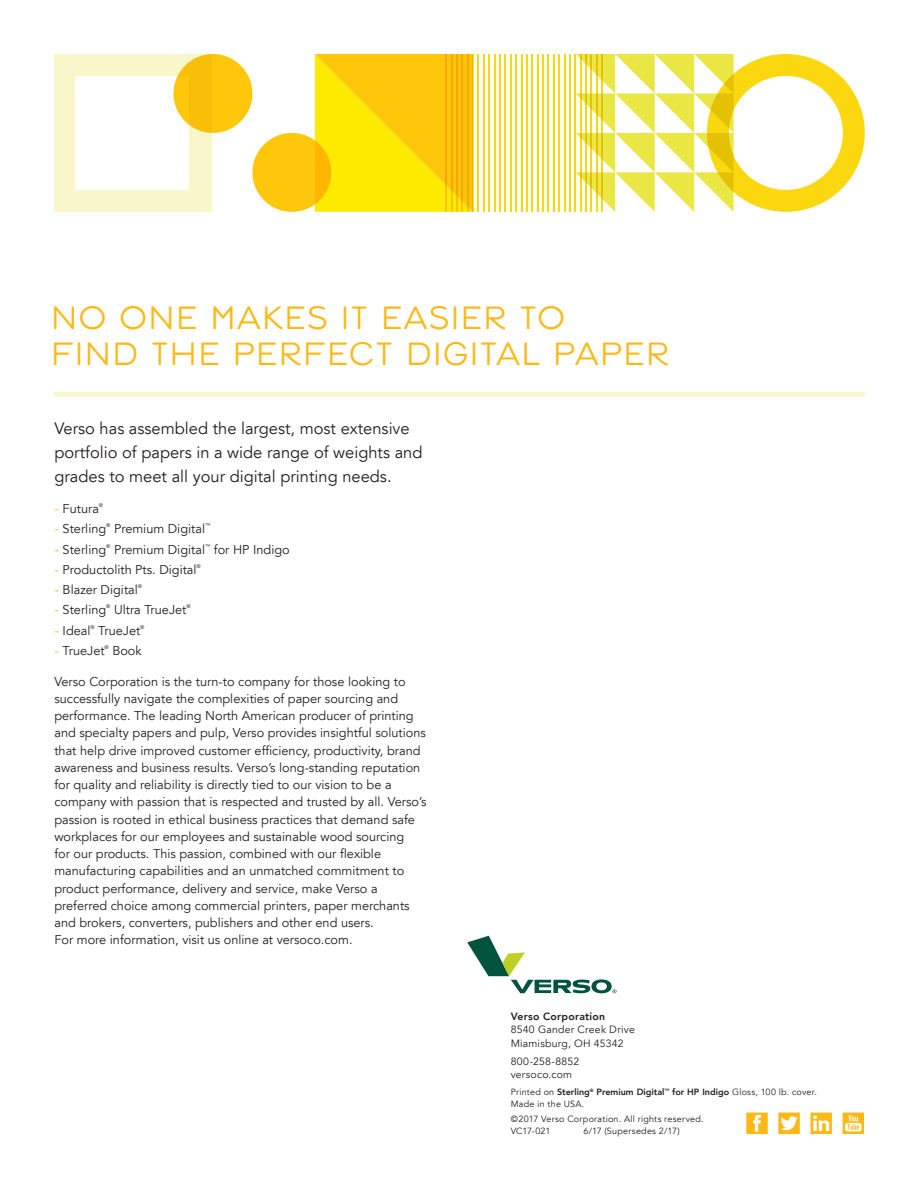
<style>
.page{position:relative;width:918px;height:1188px;background:#fff}
.page>*{position:absolute;margin:0;border:0;box-sizing:border-box;transform-origin:0 0}
.t1{font:36px/36px "Lodgecode";letter-spacing:.025em;color:#fcb814}
.t2{font:16.5px/24px "Avenir LT";color:#231f20}
.t3{font:12.75px/17.2px "Avenir LT";color:#231f20}
.t4{font:10.5px/13.5px "Avenir LT";letter-spacing:.02em;color:#231f20}
.t5{font:800 10.5px "Avenir LT";letter-spacing:.025em;color:#231f20}
.t6{font:9px/12px "Avenir LT";letter-spacing:.025em;color:#231f20}
.t7{font:5.25px "Avenir LT";color:#231f20}
.s1{font-size:13.5px;color:#fcb814}
.s2{font-weight:800}
</style>
<div class="page">
<hr style="left:54px;top:392px;width:811px;height:4px;background:#f9f6ca">
<svg style="left:467px;top:936px;width:150px;height:57px"></svg>
<svg style="left:746px;top:1113px;width:22px;height:21px"></svg>
<svg style="left:810px;top:1113px;width:22px;height:21px"></svg>
<svg style="left:778px;top:1113px;width:22px;height:21px"></svg>
<svg style="left:843px;top:1113px;width:21px;height:21px"></svg>
<div style="left:707px;top:54px;width:158px;height:158px;background:#fad70e;border-radius:50%"></div>
<div style="left:729px;top:76px;width:114px;height:114px;background:#fff;border-radius:50%"></div>
<div style="left:54px;top:54px;width:158px;height:158px;background:#f9f6ca"></div>
<div style="left:75px;top:76px;width:114px;height:114px;background:#fff"></div>
<svg style="left:315px;top:54px;width:157px;height:158px;background:#fed806"></svg>
<div style="left:173px;top:54px;width:79px;height:79px;background:#fec70c;border-radius:50%"></div>
<div style="left:252px;top:133px;width:79px;height:79px;background:linear-gradient(to right,#fecd14,#febb02);border-radius:50%"></div>
<hr style="left:445px;top:54px;width:2px;height:158px;background:#fad70e">
<hr style="left:531px;top:54px;width:2px;height:158px;background:#fad70e">
<hr style="left:488px;top:54px;width:2px;height:158px;background:#fad70e">
<hr style="left:574px;top:54px;width:2px;height:158px;background:#fad70e">
<hr style="left:510px;top:54px;width:2px;height:158px;background:#fad70e">
<hr style="left:467px;top:54px;width:2px;height:158px;background:#fad70e">
<hr style="left:553px;top:54px;width:2px;height:158px;background:#fad70e">
<hr style="left:478px;top:54px;width:1px;height:158px;background:#fad70e">
<hr style="left:564px;top:54px;width:1px;height:158px;background:#fad70e">
<hr style="left:521px;top:54px;width:1px;height:158px;background:#fad70e">
<hr style="left:456px;top:54px;width:2px;height:158px;background:#fad70e">
<hr style="left:542px;top:54px;width:2px;height:158px;background:#fad70e">
<hr style="left:499px;top:54px;width:2px;height:158px;background:#fad70e">
<hr style="left:504px;top:54px;width:2px;height:158px;background:#fad70e">
<hr style="left:461px;top:54px;width:2px;height:158px;background:#fad70e">
<hr style="left:548px;top:54px;width:1px;height:158px;background:#fad70e">
<hr style="left:483px;top:54px;width:2px;height:158px;background:#fad70e">
<hr style="left:569px;top:54px;width:2px;height:158px;background:#fad70e">
<hr style="left:526px;top:54px;width:2px;height:158px;background:#fad70e">
<hr style="left:451px;top:54px;width:1px;height:158px;background:#fad70e">
<hr style="left:537px;top:54px;width:2px;height:158px;background:#fad70e">
<hr style="left:494px;top:54px;width:2px;height:158px;background:#fad70e">
<hr style="left:515px;top:54px;width:2px;height:158px;background:#fad70e">
<hr style="left:472px;top:54px;width:2px;height:158px;background:#fad70e">
<hr style="left:558px;top:54px;width:2px;height:158px;background:#fad70e">
<svg style="left:576px;top:54px;width:158px;height:158px"></svg>
<h1 class="t1" style="left:51px;top:299px;width:620px">NO ONE MAKES IT EASIER TO<br>FIND THE PERFECT DIGITAL PAPER</h1>
<p class="t2" style="left:54px;top:417px;width:370px">Verso has assembled the largest, most extensive portfolio of papers in a wide range of weights and grades to meet all your digital printing needs.</p>
<p class="t3" style="left:54px;top:500px;width:46px"><span class="s1">-</span> Futura</p>
<p class="t7" style="left:99px;top:502px;width:6px">®</p>
<p class="t3" style="left:54px;top:521px;width:53px"><span class="s1">-</span> Sterling</p>
<p class="t7" style="left:106px;top:522px;width:6px">®</p>
<p class="t3" style="left:114px;top:521px;width:93px">Premium Digital</p>
<p class="t7" style="left:205px;top:522px;width:7px">™</p>
<p class="t3" style="left:54px;top:541px;width:53px"><span class="s1">-</span> Sterling</p>
<p class="t7" style="left:106px;top:543px;width:6px">®</p>
<p class="t3" style="left:114px;top:541px;width:93px">Premium Digital</p>
<p class="t7" style="left:205px;top:543px;width:7px">™</p>
<p class="t3" style="left:214px;top:541px;width:77px">for HP Indigo</p>
<p class="t3" style="left:54px;top:561px;width:144px"><span class="s1">-</span> Productolith Pts. Digital</p>
<p class="t7" style="left:197px;top:563px;width:6px">®</p>
<p class="t3" style="left:54px;top:581px;width:85px"><span class="s1">-</span> Blazer Digital</p>
<p class="t7" style="left:138px;top:583px;width:6px">®</p>
<p class="t3" style="left:54px;top:602px;width:53px"><span class="s1">-</span> Sterling</p>
<p class="t7" style="left:106px;top:603px;width:6px">®</p>
<p class="t3" style="left:114px;top:602px;width:74px">Ultra TrueJet</p>
<p class="t7" style="left:186px;top:603px;width:6px">®</p>
<p class="t3" style="left:54px;top:622px;width:38px"><span class="s1">-</span> Ideal</p>
<p class="t7" style="left:91px;top:624px;width:6px">®</p>
<p class="t3" style="left:98px;top:622px;width:44px">TrueJet</p>
<p class="t7" style="left:140px;top:624px;width:6px">®</p>
<p class="t3" style="left:54px;top:642px;width:52px"><span class="s1">-</span> TrueJet</p>
<p class="t7" style="left:105px;top:644px;width:6px">®</p>
<p class="t3" style="left:112px;top:642px;width:31px">Book</p>
<p class="t3" style="left:54px;top:673px;width:374px">Verso Corporation is the turn-to company for those looking to successfully navigate the complexities of paper sourcing and performance. The leading North American producer of printing and specialty papers and pulp, Verso provides insightful solutions that help drive improved customer efficiency, productivity, brand awareness and business results. Verso’s long-standing reputation for quality and reliability is directly tied to our vision to be a company with passion that is respected and trusted by all. Verso’s passion is rooted in ethical business practices that demand safe workplaces for our employees and sustainable wood sourcing<br>for our products. This passion, combined with our flexible manufacturing capabilities and an unmatched commitment to product performance, delivery and service, make Verso a preferred choice among commercial printers, paper merchants and brokers, converters, publishers and other end users.<br>For more information, visit us online at versoco.com.</p>
<p class="t5" style="left:511px;top:1010px;width:96px">Verso Corporation</p>
<p class="t4" style="left:511px;top:1023px;width:126px">8540 Gander Creek Drive<br>Miamisburg, OH 45342</p>
<p class="t4" style="left:511px;top:1054px;width:70px">800-258-8852 versoco.com</p>
<p class="t6" style="left:511px;top:1087px;width:308px">Printed on <span class="s2">Sterling</span><sup>®</sup> <span class="s2">Premium Digital</span><sup>™</sup> <span class="s2">for HP Indigo</span> Gloss, 100 lb. cover.<br>Made in the USA.</p>
<p class="t6" style="left:511px;top:1114px;width:194px">©2017 Verso Corporation. All rights reserved.<br>VC17-021</p>
<p class="t6" style="left:584px;top:1126px;width:98px">6/17 (Supersedes 2/17)</p>
</div>
